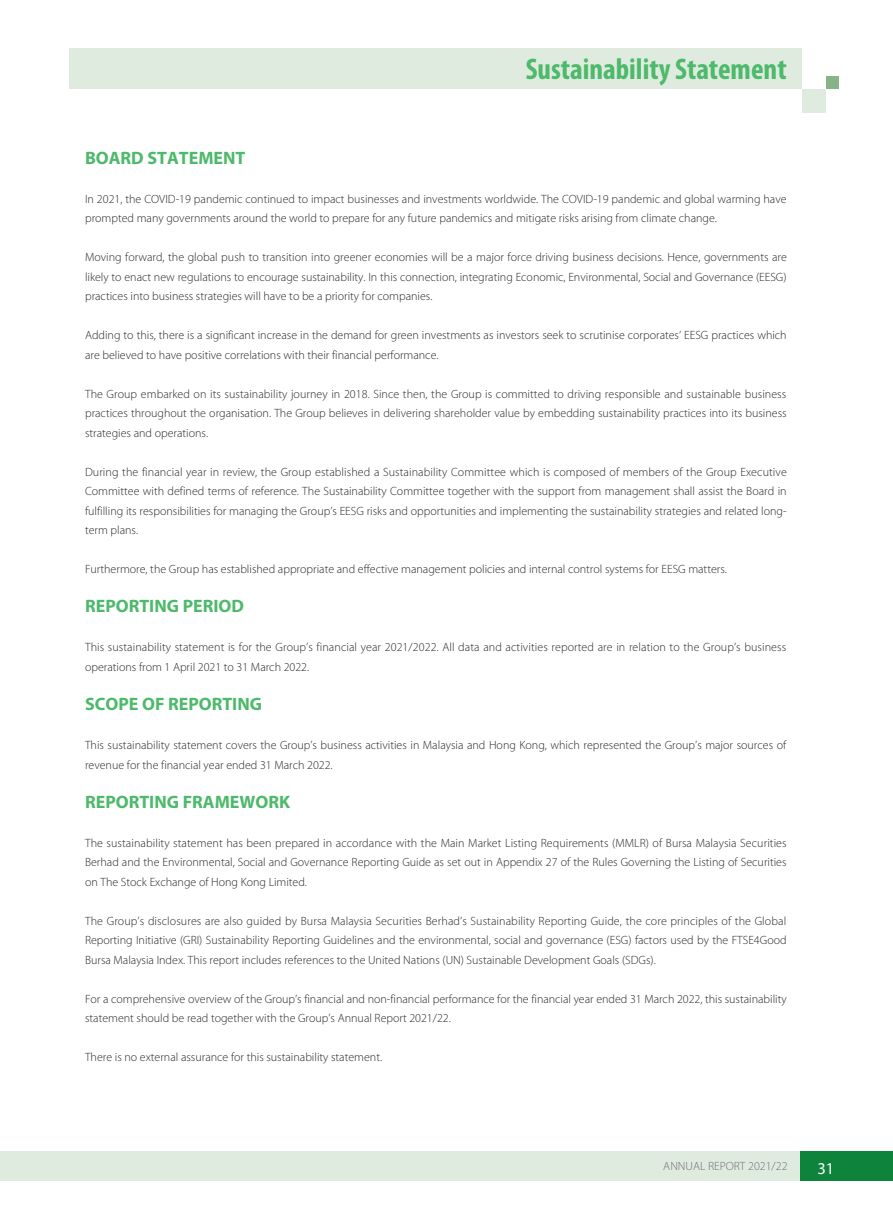
<style>
.page{position:relative;width:893px;height:1212px;background:#fff}
.page>*{position:absolute;margin:0;border:0;box-sizing:border-box;transform-origin:0 0}
.t1{font:700 condensed 30px "Myriad Pro";color:#4db96b}
.t2{font:700 18px "Myriad Pro";color:#4db96b}
.t3{font:16.5px "Myriad Pro";color:#fff}
.t4{font:300 12px/19.5px "Myriad Pro";color:#2b2829}
.t5{font:300 12px "Myriad Pro";color:#6f7073}
</style>
<div class="page">
<div style="left:0;top:1151px;width:802px;height:29px;background:#e0ebe0"></div>
<div style="left:826px;top:76px;width:12px;height:13px;background:#87b487"></div>
<div style="left:70px;top:49px;width:732px;height:40px;background:#e0ebe0"></div>
<div style="left:802px;top:89px;width:24px;height:23px;background:#e0ebe0"></div>
<div style="left:800px;top:1151px;width:93px;height:29px;background:#0e833b"></div>
<h1 class="t1" style="left:526px;top:58px;width:263px">Sustainability Statement</h1>
<h2 class="t2" style="left:85px;top:151px;width:162px">BOARD STATEMENT</h2>
<p class="t4" style="left:85px;top:190px;width:703px">In 2021, the COVID-19 pandemic continued to impact businesses and investments worldwide. The COVID-19 pandemic and global warming have prompted many governments around the world to prepare for any future pandemics and mitigate risks arising from climate change.</p>
<p class="t4" style="left:85px;top:249px;width:703px;text-align:justify">Moving forward, the global push to transition into greener economies will be a major force driving business decisions. Hence, governments are likely to enact new regulations to encourage sustainability. In this connection, integrating Economic, Environmental, Social and Governance (EESG) practices into business strategies will have to be a priority for companies.</p>
<p class="t4" style="left:85px;top:327px;width:703px">Adding to this, there is a significant increase in the demand for green investments as investors seek to scrutinise corporates’ EESG practices which are believed to have positive correlations with their financial performance.</p>
<p class="t4" style="left:85px;top:385px;width:703px;text-align:justify">The Group embarked on its sustainability journey in 2018. Since then, the Group is committed to driving responsible and sustainable business practices throughout the organisation. The Group believes in delivering shareholder value by embedding sustainability practices into its business strategies and operations.</p>
<p class="t4" style="left:85px;top:463px;width:703px;text-align:justify">During the financial year in review, the Group established a Sustainability Committee which is composed of members of the Group Executive Committee with defined terms of reference. The Sustainability Committee together with the support from management shall assist the Board in fulfilling its responsibilities for managing the Group’s EESG risks and opportunities and implementing the sustainability strategies and related long&shy;term plans.</p>
<p class="t4" style="left:85px;top:561px;width:643px">Furthermore, the Group has established appropriate and effective management policies and internal control systems for EESG matters.</p>
<h2 class="t2" style="left:85px;top:599px;width:160px">REPORTING PERIOD</h2>
<p class="t4" style="left:85px;top:639px;width:703px">This sustainability statement is for the Group’s financial year 2021/2022. All data and activities reported are in relation to the Group’s business operations from 1 April 2021 to 31 March 2022.</p>
<h2 class="t2" style="left:85px;top:697px;width:179px">SCOPE OF REPORTING</h2>
<p class="t4" style="left:85px;top:736px;width:703px">This sustainability statement covers the Group’s business activities in Malaysia and Hong Kong, which represented the Group’s major sources of revenue for the financial year ended 31 March 2022.</p>
<h2 class="t2" style="left:85px;top:794px;width:207px">REPORTING FRAMEWORK</h2>
<p class="t4" style="left:85px;top:834px;width:703px;text-align:justify">The sustainability statement has been prepared in accordance with the Main Market Listing Requirements (MMLR) of Bursa Malaysia Securities Berhad and the Environmental, Social and Governance Reporting Guide as set out in Appendix 27 of the Rules Governing the Listing of Securities on The Stock Exchange of Hong Kong Limited.</p>
<p class="t4" style="left:85px;top:912px;width:703px;text-align:justify">The Group’s disclosures are also guided by Bursa Malaysia Securities Berhad’s Sustainability Reporting Guide, the core principles of the Global Reporting Initiative (GRI) Sustainability Reporting Guidelines and the environmental, social and governance (ESG) factors used by the FTSE4Good Bursa Malaysia Index. This report includes references to the United Nations (UN) Sustainable Development Goals (SDGs).</p>
<p class="t4" style="left:85px;top:990px;width:703px">For a comprehensive overview of the Group’s financial and non-financial performance for the financial year ended 31 March 2022, this sustainability statement should be read together with the Group’s Annual Report 2021/22.</p>
<p class="t4" style="left:85px;top:1048px;width:299px">There is no external assurance for this sustainability statement.</p>
<p class="t5" style="left:663px;top:1161px;width:126px">ANNUAL REPORT 2021/22</p>
<h3 class="t3" style="left:817px;top:1162px;width:18px">31</h3>
</div>
